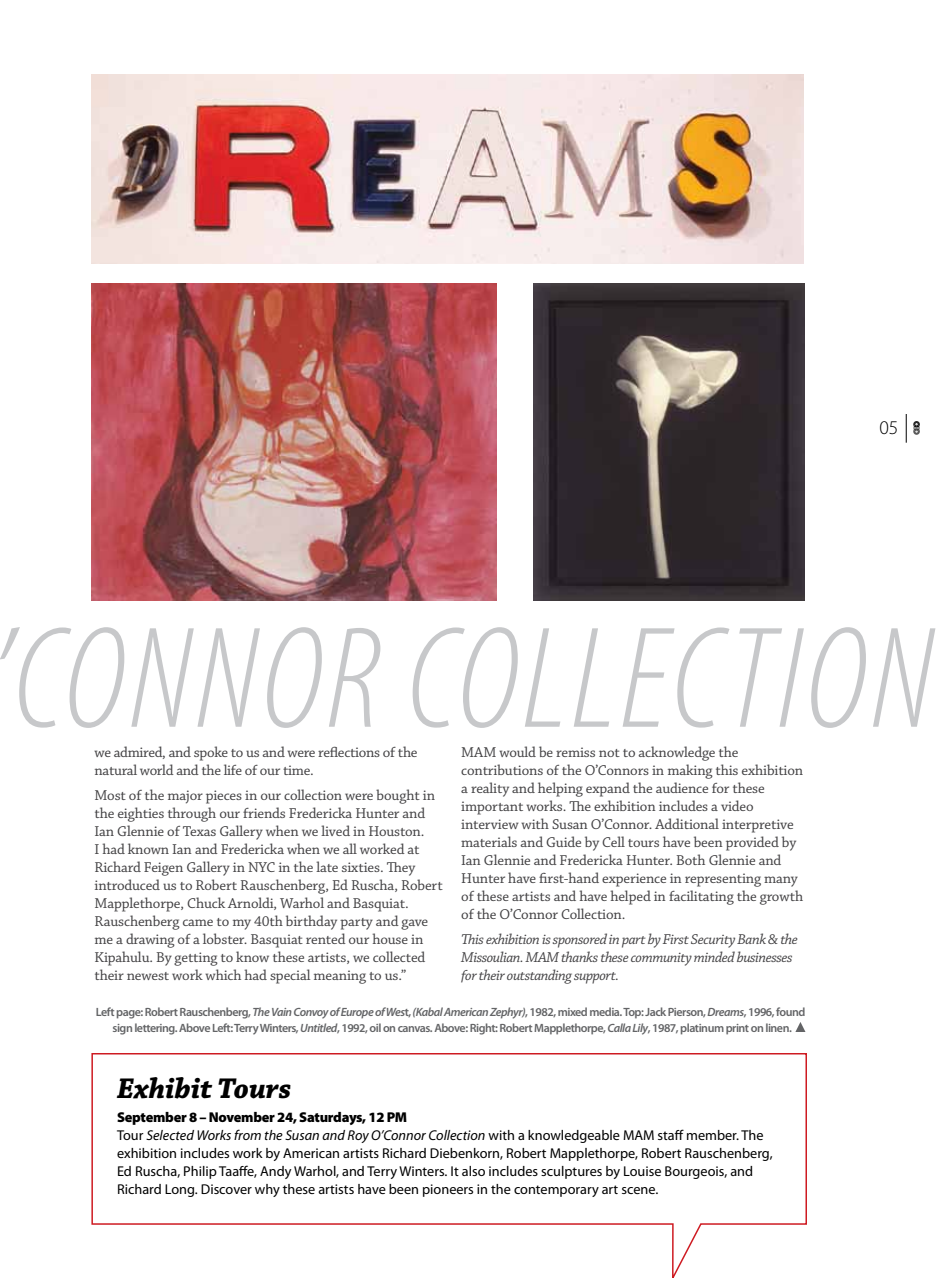
<style>
.page{position:relative;width:945px;height:1278px;background:#fff}
.page>*{position:absolute;margin:0;border:0;box-sizing:border-box;transform-origin:0 0}
.t1{font:italic 300 condensed 145.95px "Myriad Pro";letter-spacing:.03em;color:#c7c8ca}
.t2{font:italic 700 30px "Chaparral Pro";color:#000}
.t3{font:300 19.5px "Myriad Pro";color:#000}
.t4{font:15px/18px "Chaparral Pro";letter-spacing:-.01em;color:#414042}
.t5{font:italic 15px/18px "Chaparral Pro";letter-spacing:-.03em;color:#414042}
.t6{font:14.25px/18px "Myriad Pro";color:#000}
.t7{font:600 12px/16.5px "Myriad Pro";letter-spacing:-.04em;color:#636466;text-align:center}
.s1{font-style:italic}
.s2{font-weight:900}
</style>
<div class="page">
<svg style="left:913px;top:421px;width:7px;height:14px"></svg>
<svg style="left:906px;top:414px;width:1px;height:29px"></svg>
<svg style="left:795px;top:1022px;width:11px;height:10px"></svg>
<img style="left:91px;top:284px;width:406px;height:317px">
<img style="left:534px;top:284px;width:271px;height:317px">
<svg style="left:91px;top:1053px;width:716px;height:225px"></svg>
<img style="left:92px;top:74px;width:711px;height:189px">
<h3 class="t3" style="left:880px;top:416px;width:20px">05</h3>
<h1 class="t1" style="left:-11px;top:592px;width:945px">’CONNOR COLLECTION</h1>
<p class="t4" style="left:94px;top:744px;width:325px">we admired, and spoke to us and were reflections of the natural world and the life of our time.</p>
<p class="t4" style="left:94px;top:787px;width:350px">Most of the major pieces in our collection were bought in the eighties through our friends Fredericka Hunter and Ian Glennie of Texas Gallery when we lived in Houston.<br>I had known Ian and Fredericka when we all worked at Richard Feigen Gallery in NYC in the late sixties. They introduced us to Robert Rauschenberg, Ed Ruscha, Robert Mapplethorpe, Chuck Arnoldi, Warhol and Basquiat.<br>Rauschenberg came to my 40th birthday party and gave me a drawing of a lobster. Basquiat rented our house in Kipahulu. By getting to know these artists, we collected their newest work which had special meaning to us.”</p>
<p class="t4" style="left:461px;top:744px;width:343px">MAM would be remiss not to acknowledge the contributions of the O’Connors in making this exhibition a reality and helping expand the audience for these important works. The exhibition includes a video interview with Susan O’Connor. Additional interpretive materials and Guide by Cell tours have been provided by Ian Glennie and Fredericka Hunter. Both Glennie and Hunter have first-hand experience in representing many of these artists and have helped in facilitating the growth of the O’Connor Collection.</p>
<p class="t5" style="left:461px;top:931px;width:338px">This exhibition is sponsored in part by First Security Bank &amp; the<br>Missoulian. MAM thanks these community minded businesses for their outstanding support.</p>
<p class="t7" style="left:96px;top:1003px;width:711px">Left page: Robert Rauschenberg, <span class="s1">The Vain Convoy of Europe of Wes</span>t, <span class="s1">(Kabal American Zephyr)</span>, 1982, mixed media. Top: Jack Pierson, <span class="s1">Dreams</span>, 1996, found sign lettering. Above Left: Terry Winters, <span class="s1">Untitled</span>, 1992, oil on canvas. Above: Right: Robert Mapplethorpe, <span class="s1">Calla Lily</span>, 1987, platinum print on linen.</p>
<h2 class="t2" style="left:117px;top:1071px;width:176px">Exhibit Tours</h2>
<p class="t6" style="left:117px;top:1108px;width:657px"><span class="s2">September 8 – November 24, Saturdays, 12 PM<br></span>Tour <span class="s1">Selected Works from the Susan and Roy O’Connor Collection</span> with a knowledgeable MAM staff member. The exhibition includes work by American artists Richard Diebenkorn, Robert Mapplethorpe, Robert Rauschenberg, Ed Ruscha, Philip Taaffe, Andy Warhol, and Terry Winters. It also includes sculptures by Louise Bourgeois, and Richard Long. Discover why these artists have been pioneers in the contemporary art scene.</p>
</div>
